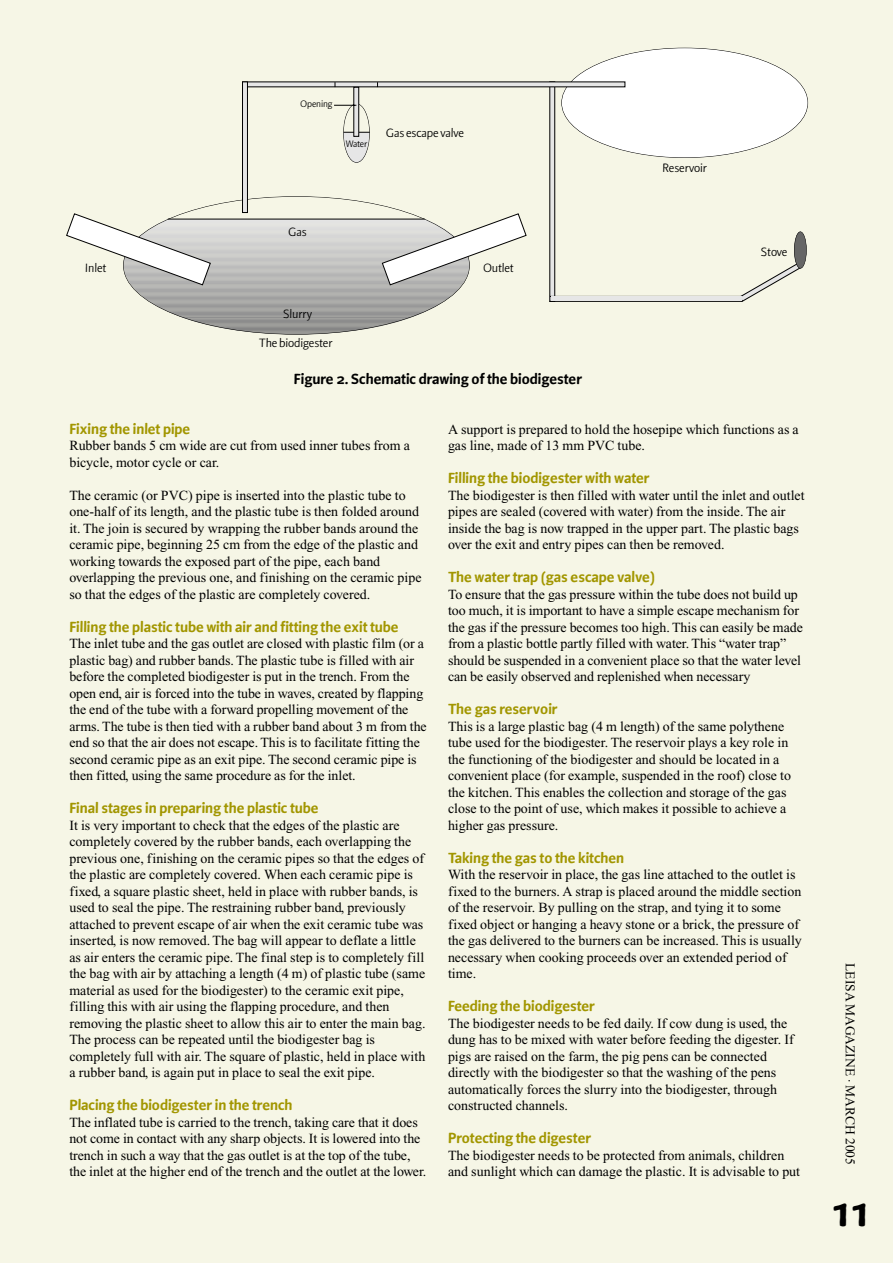
<style>
.page{position:relative;width:893px;height:1263px;background:#fff}
.page>*{position:absolute;margin:0;border:0;box-sizing:border-box;transform-origin:0 0}
.t1{font:48px "Beo Sans Bold R11";color:#000}
.t2{font:16.5px "Beo Sans Bold R11";color:#a29600}
.t3{font:16.5px "Beo Sans Bold R11";color:#000}
.t4{font:13.95px/16.5px "Times";color:#000}
.t5{font:13.5px "Beo Sans R11";letter-spacing:-.005em;color:#000}
.t6{font:13.5px "Times";color:#000}
.t7{font:10.5px "Beo Sans R11";letter-spacing:-.005em;color:#000}
</style>
<div class="page">
<div style="left:0;top:0;width:892px;height:1263px;background:#f6f6e6"></div>
<hr style="left:123px;top:334px;width:346px;height:1px;background:#808080">
<hr style="left:123px;top:332px;width:346px;height:2px;background:#828282">
<hr style="left:123px;top:330px;width:346px;height:2px;background:#848484">
<hr style="left:123px;top:327px;width:346px;height:3px;background:#868686">
<hr style="left:123px;top:325px;width:346px;height:2px;background:#888">
<hr style="left:123px;top:323px;width:346px;height:2px;background:#8a8a8a">
<hr style="left:123px;top:320px;width:346px;height:3px;background:#8c8c8c">
<hr style="left:123px;top:318px;width:346px;height:2px;background:#8e8e8e">
<hr style="left:123px;top:316px;width:346px;height:2px;background:#8f8f8f">
<hr style="left:123px;top:314px;width:346px;height:2px;background:#919192">
<hr style="left:123px;top:312px;width:346px;height:3px;background:#939393">
<hr style="left:123px;top:310px;width:346px;height:2px;background:#949494">
<hr style="left:123px;top:308px;width:346px;height:2px;background:#969696">
<hr style="left:123px;top:306px;width:346px;height:2px;background:#989898">
<hr style="left:123px;top:304px;width:346px;height:3px;background:#9a9a9a">
<hr style="left:123px;top:302px;width:346px;height:2px;background:#9b9b9b">
<hr style="left:123px;top:300px;width:346px;height:2px;background:#9d9d9d">
<hr style="left:123px;top:297px;width:346px;height:3px;background:#9f9f9f">
<hr style="left:123px;top:295px;width:346px;height:2px;background:#a1a1a1">
<hr style="left:123px;top:293px;width:346px;height:2px;background:#a3a3a3">
<hr style="left:123px;top:291px;width:346px;height:2px;background:#a5a5a5">
<hr style="left:123px;top:289px;width:346px;height:3px;background:#a7a7a7">
<hr style="left:123px;top:287px;width:346px;height:2px;background:#a8a8a8">
<hr style="left:123px;top:285px;width:346px;height:2px;background:#aaa">
<div style="left:561px;top:48px;width:246px;height:110px;background:#fff;border-radius:50%"></div>
<div style="left:549px;top:82px;width:5px;height:219px;background:#e6e6e6"></div>
<div style="left:549px;top:82px;width:6px;height:220px;border:1px solid #000"></div>
<div style="left:242px;top:82px;width:383px;height:5px;background:#e6e6e6"></div>
<div style="left:549px;top:296px;width:193px;height:6px;border:1px solid #000"></div>
<svg style="left:739px;top:264px;width:63px;height:38px"></svg>
<hr style="left:551px;top:297px;width:191px;height:4px;background:#e6e6e6">
<div style="left:794px;top:232px;width:12px;height:36px;background:#666;border-radius:50%"></div>
<div style="left:794px;top:231px;width:12px;height:38px;border:1px solid #000;border-radius:50%"></div>
<svg style="left:66px;top:81px;width:460px;height:204px"></svg>
<p class="t5" style="left:85px;top:263px;width:22px">Inlet</p>
<p class="t7" style="left:300px;top:100px;width:33px">Opening</p>
<p class="t7" style="left:346px;top:140px;width:23px">Water</p>
<p class="t5" style="left:386px;top:127px;width:79px">Gas escape valve</p>
<p class="t5" style="left:288px;top:226px;width:20px">Gas</p>
<p class="t5" style="left:283px;top:309px;width:30px">Slurry</p>
<p class="t5" style="left:259px;top:337px;width:75px">The biodigester</p>
<p class="t5" style="left:483px;top:263px;width:32px">Outlet</p>
<p class="t3" style="left:294px;top:373px;width:290px">Figure 2. Schematic drawing of the biodigester</p>
<p class="t5" style="left:662px;top:162px;width:46px">Reservoir</p>
<p class="t5" style="left:761px;top:247px;width:28px">Stove</p>
<p class="t2" style="left:69px;top:422px;width:122px">Fixing the inlet pipe</p>
<p class="t4" style="left:69px;top:438px;width:342px">Rubber bands 5 cm wide are cut from used inner tubes from a bicycle, motor cycle or car.</p>
<p class="t4" style="left:69px;top:488px;width:354px">The ceramic (or PVC) pipe is inserted into the plastic tube to one-half of its length, and the plastic tube is then folded around it. The join is secured by wrapping the rubber bands around the ceramic pipe, beginning 25 cm from the edge of the plastic and working towards the exposed part of the pipe, each band overlapping the previous one, and finishing on the ceramic pipe so that the edges of the plastic are completely covered.</p>
<p class="t2" style="left:69px;top:620px;width:331px">Filling the plastic tube with air and fitting the exit tube</p>
<p class="t4" style="left:69px;top:636px;width:359px">The inlet tube and the gas outlet are closed with plastic film (or a plastic bag) and rubber bands. The plastic tube is filled with air before the completed biodigester is put in the trench. From the open end, air is forced into the tube in waves, created by flapping the end of the tube with a forward propelling movement of the arms. The tube is then tied with a rubber band about 3 m from the end so that the air does not escape. This is to facilitate fitting the second ceramic pipe as an exit pipe. The second ceramic pipe is then fitted, using the same procedure as for the inlet.</p>
<p class="t2" style="left:69px;top:802px;width:251px">Final stages in preparing the plastic tube</p>
<p class="t4" style="left:69px;top:818px;width:358px">It is very important to check that the edges of the plastic are completely covered by the rubber bands, each overlapping the previous one, finishing on the ceramic pipes so that the edges of the plastic are completely covered. When each ceramic pipe is fixed, a square plastic sheet, held in place with rubber bands, is used to seal the pipe. The restraining rubber band, previously attached to prevent escape of air when the exit ceramic tube was inserted, is now removed. The bag will appear to deflate a little as air enters the ceramic pipe. The final step is to completely fill the bag with air by attaching a length (4 m) of plastic tube (same material as used for the biodigester) to the ceramic exit pipe, filling this with air using the flapping procedure, and then removing the plastic sheet to allow this air to enter the main bag.<br>The process can be repeated until the biodigester bag is completely full with air. The square of plastic, held in place with a rubber band, is again put in place to seal the exit pipe.</p>
<p class="t2" style="left:69px;top:1099px;width:225px">Placing the biodigester in the trench</p>
<p class="t4" style="left:69px;top:1115px;width:358px">The inflated tube is carried to the trench, taking care that it does not come in contact with any sharp objects. It is lowered into the trench in such a way that the gas outlet is at the top of the tube, the inlet at the higher end of the trench and the outlet at the lower.</p>
<p class="t4" style="left:448px;top:422px;width:352px">A support is prepared to hold the hosepipe which functions as a gas line, made of 13 mm PVC tube.</p>
<p class="t2" style="left:448px;top:472px;width:203px">Filling the biodigester with water</p>
<p class="t4" style="left:448px;top:488px;width:358px">The biodigester is then filled with water until the inlet and outlet pipes are sealed (covered with water) from the inside. The air inside the bag is now trapped in the upper part. The plastic bags over the exit and entry pipes can then be removed.</p>
<p class="t2" style="left:448px;top:571px;width:208px">The water trap (gas escape valve)</p>
<p class="t4" style="left:448px;top:587px;width:356px">To ensure that the gas pressure within the tube does not build up too much, it is important to have a simple escape mechanism for the gas if the pressure becomes too high. This can easily be made from a plastic bottle partly filled with water. This “water trap” should be suspended in a convenient place so that the water level can be easily observed and replenished when necessary</p>
<p class="t2" style="left:448px;top:703px;width:111px">The gas reservoir</p>
<p class="t4" style="left:448px;top:719px;width:344px">This is a large plastic bag (4 m length) of the same polythene tube used for the biodigester. The reservoir plays a key role in the functioning of the biodigester and should be located in a convenient place (for example, suspended in the roof) close to the kitchen. This enables the collection and storage of the gas close to the point of use, which makes it possible to achieve a higher gas pressure.</p>
<p class="t2" style="left:448px;top:851px;width:178px">Taking the gas to the kitchen</p>
<p class="t4" style="left:448px;top:867px;width:355px">With the reservoir in place, the gas line attached to the outlet is fixed to the burners. A strap is placed around the middle section of the reservoir. By pulling on the strap, and tying it to some fixed object or hanging a heavy stone or a brick, the pressure of the gas delivered to the burners can be increased. This is usually necessary when cooking proceeds over an extended period of time.</p>
<p class="t2" style="left:448px;top:1000px;width:148px">Feeding the biodigester</p>
<p class="t4" style="left:448px;top:1016px;width:347px">The biodigester needs to be fed daily. If cow dung is used, the dung has to be mixed with water before feeding the digester. If pigs are raised on the farm, the pig pens can be connected directly with the biodigester so that the washing of the pens automatically forces the slurry into the biodigester, through constructed channels.</p>
<p class="t2" style="left:448px;top:1132px;width:145px">Protecting the digester</p>
<p class="t4" style="left:448px;top:1148px;width:353px">The biodigester needs to be protected from animals, children and sunlight which can damage the plastic. It is advisable to put</p>
<p class="t6" style="left:855px;top:963px;width:203px;rotate:90deg">LEISA MAGAZINE . MARCH 2005</p>
<h1 class="t1" style="left:831px;top:1193px;width:40px">11</h1>
</div>
